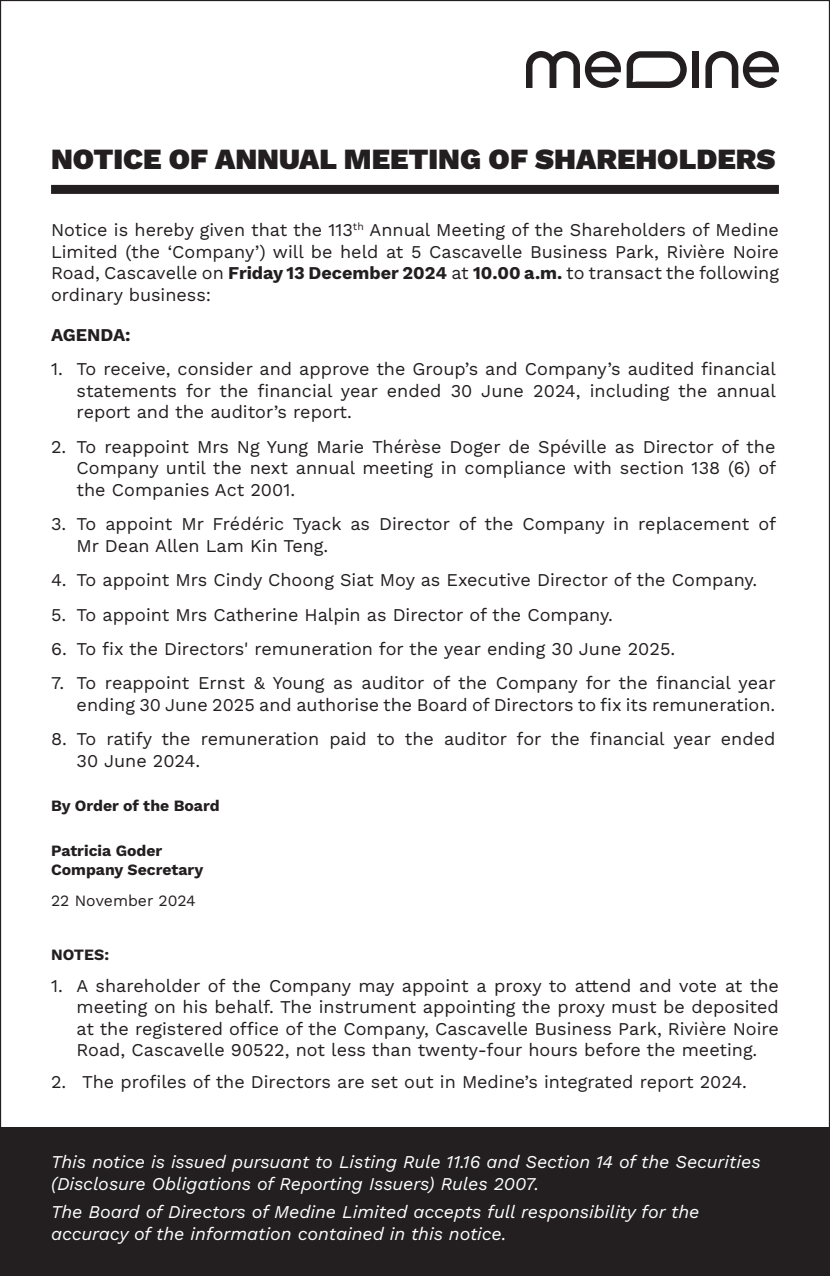
<style>
.page{position:relative;width:830px;height:1276px;background:#fff}
.page>*{position:absolute;margin:0;border:0;box-sizing:border-box;transform-origin:0 0}
.t1{font:900 29.25px "Work Sans";color:#231f20}
.t2{font:18px/21.6px "Work Sans";color:#231f20;text-align:justify}
.t3{font:italic 18px/21.6px "Work Sans";color:#fff}
.t4{font:700 18px "Work Sans";color:#231f20}
.t5{font:700 15.75px/18.9px "Work Sans";color:#231f20}
.t6{font:15.75px "Work Sans";color:#231f20}
.s1{font-weight:700}
</style>
<div class="page">
<div style="left:0;top:1128px;width:829px;height:148px;background:#231f20"></div>
<div style="left:691px;top:51px;width:7px;height:37px;background:#231f20"></div>
<svg style="left:526px;top:51px;width:94px;height:37px"></svg>
<svg style="left:705px;top:51px;width:73px;height:37px"></svg>
<svg style="left:626px;top:51px;width:60px;height:37px"></svg>
<div style="left:51px;top:185px;width:727px;height:9px;background:#231f20"></div>
<p class="t1" style="left:51px;top:136px;width:725px">NOTICE OF ANNUAL MEETING OF SHAREHOLDERS</p>
<p class="t2" style="left:51px;top:218px;width:729px">Notice is hereby given that the 113<sup>th</sup> Annual Meeting of the Shareholders of Medine Limited (the ‘Company’) will be held at 5 Cascavelle Business Park, Rivière Noire Road, Cascavelle on <span class="s1">Friday 13 December 2024</span> at <span class="s1">10.00 a.m.</span> to transact the following ordinary business:</p>
<p class="t4" style="left:51px;top:321px;width:81px">AGENDA:</p>
<p class="t2" style="left:77px;top:357px;width:700px;text-indent:-26px">1. To receive, consider and approve the Group’s and Company’s audited financial statements for the financial year ended 30 June 2024, including the annual report and the auditor’s report.</p>
<p class="t2" style="left:77px;top:435px;width:700px;text-indent:-26px">2. To reappoint Mrs Ng Yung Marie Thérèse Doger de Spéville as Director of the Company until the next annual meeting in compliance with section 138 (6) of the Companies Act 2001.</p>
<p class="t2" style="left:77px;top:512px;width:700px;text-indent:-26px">3. To appoint Mr Frédéric Tyack as Director of the Company in replacement of<br>Mr Dean Allen Lam Kin Teng.</p>
<p class="t2" style="left:51px;top:568px;width:707px">4. To appoint Mrs Cindy Choong Siat Moy as Executive Director of the Company.</p>
<p class="t2" style="left:51px;top:603px;width:563px">5. To appoint Mrs Catherine Halpin as Director of the Company.</p>
<p class="t2" style="left:51px;top:637px;width:625px">6. To fix the Directors' remuneration for the year ending 30 June 2025.</p>
<p class="t2" style="left:51px;top:672px;width:725px;text-align:right">7. To reappoint Ernst &amp; Young as auditor of the Company for the financial year ending 30 June 2025 and authorise the Board of Directors to fix its remuneration.</p>
<p class="t2" style="left:77px;top:727px;width:700px;text-indent:-26px">8. To ratify the remuneration paid to the auditor for the financial year ended<br>30 June 2024.</p>
<p class="t5" style="left:51px;top:796px;width:170px">By Order of the Board</p>
<p class="t5" style="left:51px;top:840px;width:154px">Patricia Goder<br>Company Secretary</p>
<p class="t6" style="left:51px;top:889px;width:146px">22 November 2024</p>
<p class="t5" style="left:51px;top:945px;width:59px">NOTES:</p>
<p class="t2" style="left:77px;top:974px;width:703px;text-indent:-26px">1. A shareholder of the Company may appoint a proxy to attend and vote at the meeting on his behalf. The instrument appointing the proxy must be deposited at the registered office of the Company, Cascavelle Business Park, Rivière Noire Road, Cascavelle 90522, not less than twenty-four hours before the meeting.</p>
<p class="t2" style="left:51px;top:1070px;width:697px">2. The profiles of the Directors are set out in Medine’s integrated report 2024.</p>
<p class="t3" style="left:51px;top:1150px;width:710px">This notice is issued pursuant to Listing Rule 11.16 and Section 14 of the Securities (Disclosure Obligations of Reporting Issuers) Rules 2007.</p>
<p class="t3" style="left:51px;top:1199px;width:649px">The Board of Directors of Medine Limited accepts full responsibility for the accuracy of the information contained in this notice.</p>
</div>
